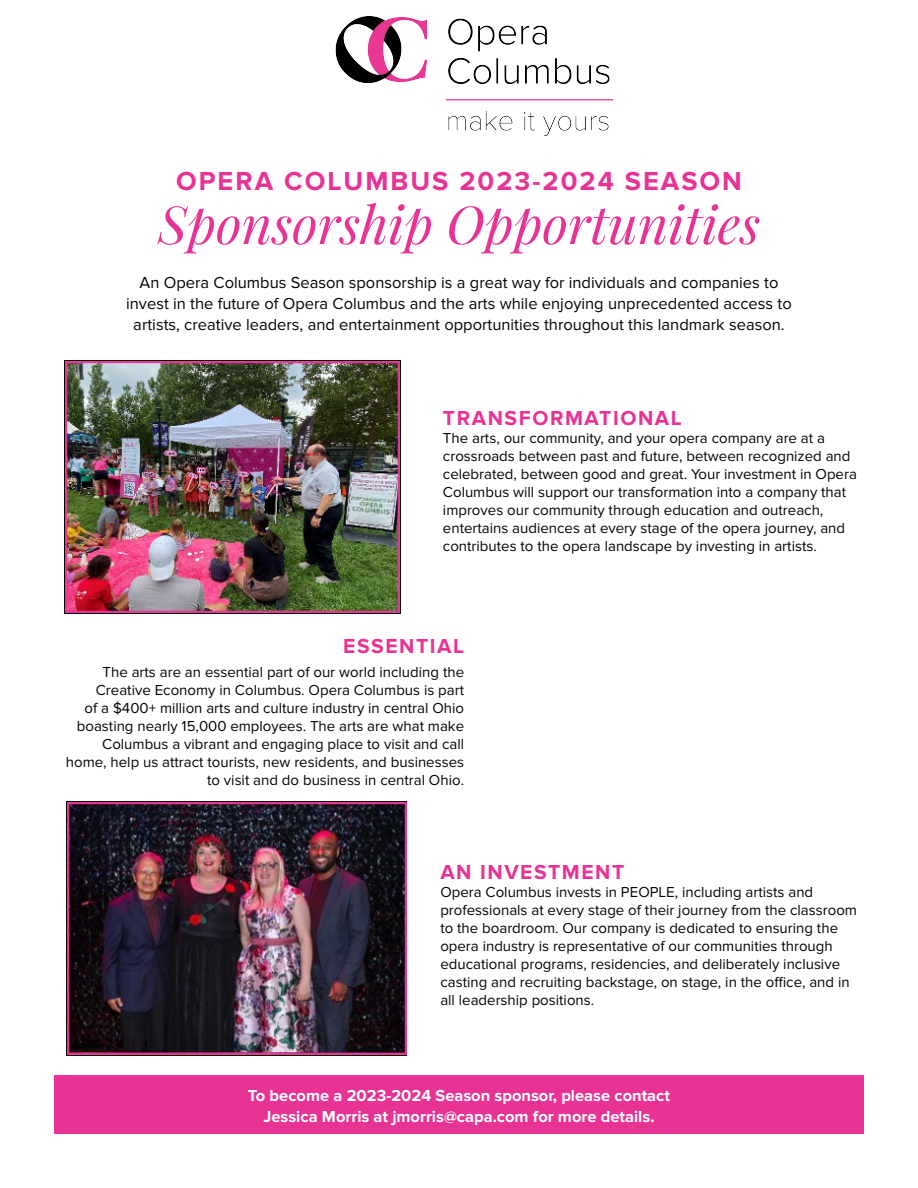
<style>
.page{position:relative;width:918px;height:1188px;background:#fff}
.page>*{position:absolute;margin:0;border:0;box-sizing:border-box;transform-origin:0 0}
.t1{font:italic 52.5px "Playfair Display";color:#e83395}
.t2{font:700 27px "Proxima Nova";letter-spacing:.075em;color:#e83395}
.t3{font:700 21px "Proxima Nova";letter-spacing:.075em;color:#e83395}
.t4{font:16.5px/21px "Proxima Nova";color:#040503;text-align:center}
.t5{font:700 16.5px/20.9px "Proxima Nova";color:#fff;text-align:center}
.t6{font:15px/18px "Proxima Nova";color:#040503}
</style>
<div class="page">
<div style="left:54px;top:1075px;width:810px;height:59px;background:#e83395"></div>
<img style="left:335px;top:16px;width:279px;height:120px">
<img style="left:65px;top:360px;width:335px;height:253px">
<img style="left:67px;top:802px;width:339px;height:253px">
<h2 class="t2" style="left:176px;top:165px;width:567px">OPERA COLUMBUS 2023-2024 SEASON</h2>
<h1 class="t1" style="left:158px;top:189px;width:604px">Sponsorship Opportunities</h1>
<p class="t4" style="left:126px;top:272px;width:667px">An Opera Columbus Season sponsorship is a great way for individuals and companies to invest in the future of Opera Columbus and the arts while enjoying unprecedented access to artists, creative leaders, and entertainment opportunities throughout this landmark season.</p>
<h3 class="t3" style="left:443px;top:406px;width:240px">TRANSFORMATIONAL</h3>
<p class="t6" style="left:443px;top:430px;width:415px">The arts, our community, and your opera company are at a crossroads between past and future, between recognized and celebrated, between good and great. Your investment in Opera Columbus will support our transformation into a company that improves our community through education and outreach, entertains audiences at every stage of the opera journey, and contributes to the opera landscape by investing in artists.</p>
<h3 class="t3" style="left:343px;top:634px;width:122px">ESSENTIAL</h3>
<p class="t6" style="left:66px;top:663px;width:400px;text-align:right">The arts are an essential part of our world including the Creative Economy in Columbus. Opera Columbus is part<br>of a $400+ million arts and culture industry in central Ohio boasting nearly 15,000 employees. The arts are what make Columbus a vibrant and engaging place to visit and call home, help us attract tourists, new residents, and businesses to visit and do business in central Ohio.</p>
<h3 class="t3" style="left:440px;top:860px;width:185px">AN INVESTMENT</h3>
<p class="t6" style="left:440px;top:883px;width:418px">Opera Columbus invests in PEOPLE, including artists and professionals at every stage of their journey from the classroom to the boardroom. Our company is dedicated to ensuring the opera industry is representative of our communities through educational programs, residencies, and deliberately inclusive casting and recruiting backstage, on stage, in the office, and in all leadership positions.</p>
<p class="t5" style="left:248px;top:1085px;width:424px">To become a 2023-2024 Season sponsor, please contact<br>Jessica Morris at jmorris@capa.com for more details.</p>
</div>
